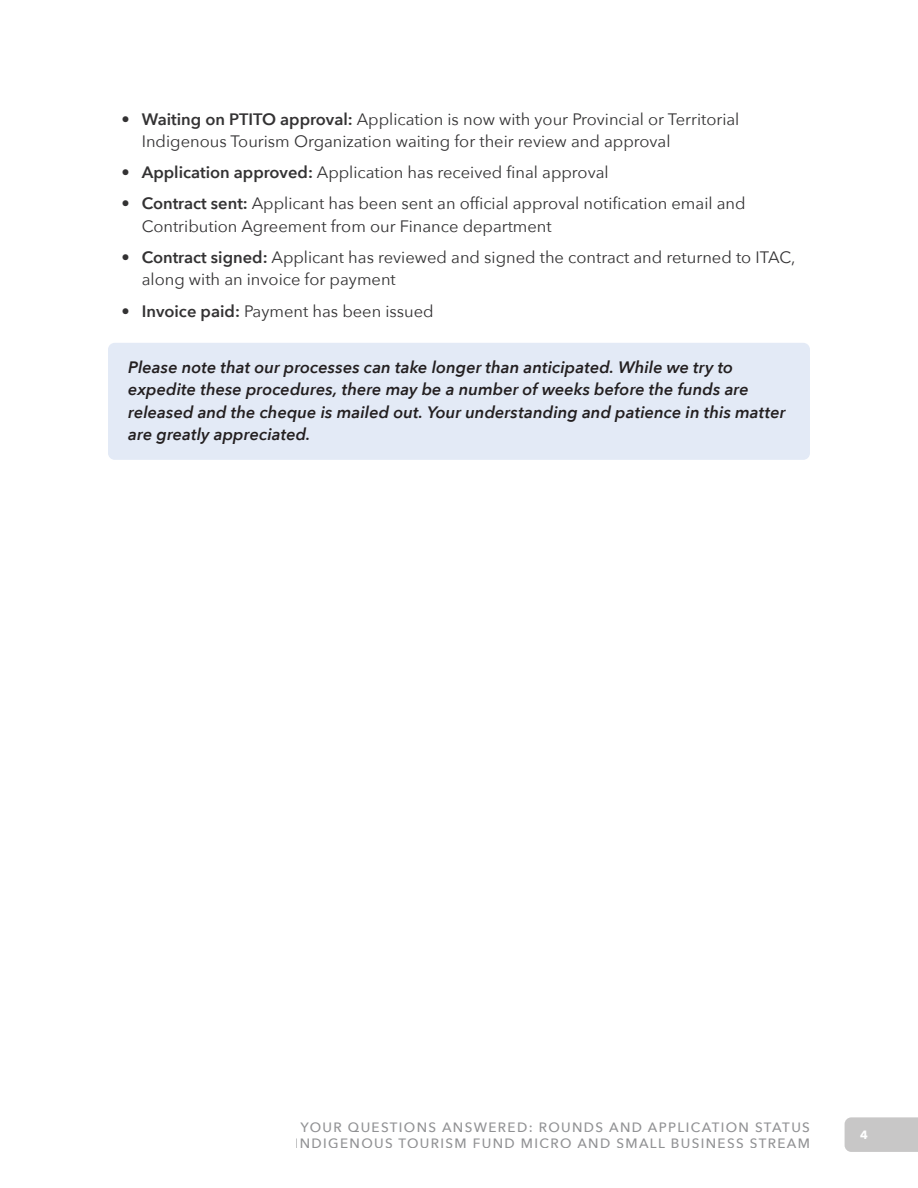
<style>
.page{position:relative;width:918px;height:1188px;background:#fff}
.page>*{position:absolute;margin:0;border:0;box-sizing:border-box;transform-origin:0 0}
.t1{font:16.5px/22.5px "Avenir Next";color:#333233}
.t2{font:italic 600 16.5px/22.5px "Avenir Next";letter-spacing:.005em;color:#231f20}
.t3{font:500 13.5px/16.2px "Avenir Next";letter-spacing:.1em;color:#6c6d70;text-align:center}
.t4{font:700 12px "Avenir Next";color:#fff}
.s1{font-weight:600}
</style>
<div class="page">
<div style="left:845px;top:1117px;width:73px;height:35px;background:#c8c7c7"></div>
<div style="left:108px;top:343px;width:702px;height:117px;background:#e3eaf6;border-radius:7px"></div>
<p class="t1" style="left:142px;top:107px;width:599px;text-indent:-20px">• <span class="s1">Waiting on PTITO approval:</span> Application is now with your Provincial or Territorial<br>Indigenous Tourism Organization waiting for their review and approval</p>
<p class="t1" style="left:122px;top:160px;width:489px">• <span class="s1">Application approved:</span> Application has received final approval</p>
<p class="t1" style="left:142px;top:192px;width:605px;text-indent:-20px">• <span class="s1">Contract sent:</span> Applicant has been sent an official approval notification email and<br>Contribution Agreement from our Finance department</p>
<p class="t1" style="left:142px;top:245px;width:655px;text-indent:-20px">• <span class="s1">Contract signed:</span> Applicant has reviewed and signed the contract and returned to ITAC, along with an invoice for payment</p>
<p class="t1" style="left:122px;top:299px;width:314px">• <span class="s1">Invoice paid:</span> Payment has been issued</p>
<p class="t2" style="left:128px;top:355px;width:659px">Please note that our processes can take longer than anticipated. While we try to expedite these procedures, there may be a number of weeks before the funds are released and the cheque is mailed out. Your understanding and patience in this matter are greatly appreciated.</p>
<p class="t3" style="left:295px;top:1118px;width:517px">YOUR QUESTIONS ANSWERED: ROUNDS AND APPLICATION STATUS<br>INDIGENOUS TOURISM FUND MICRO AND SMALL BUSINESS STREAM</p>
<p class="t4" style="left:860px;top:1124px;width:9px">4</p>
</div>
